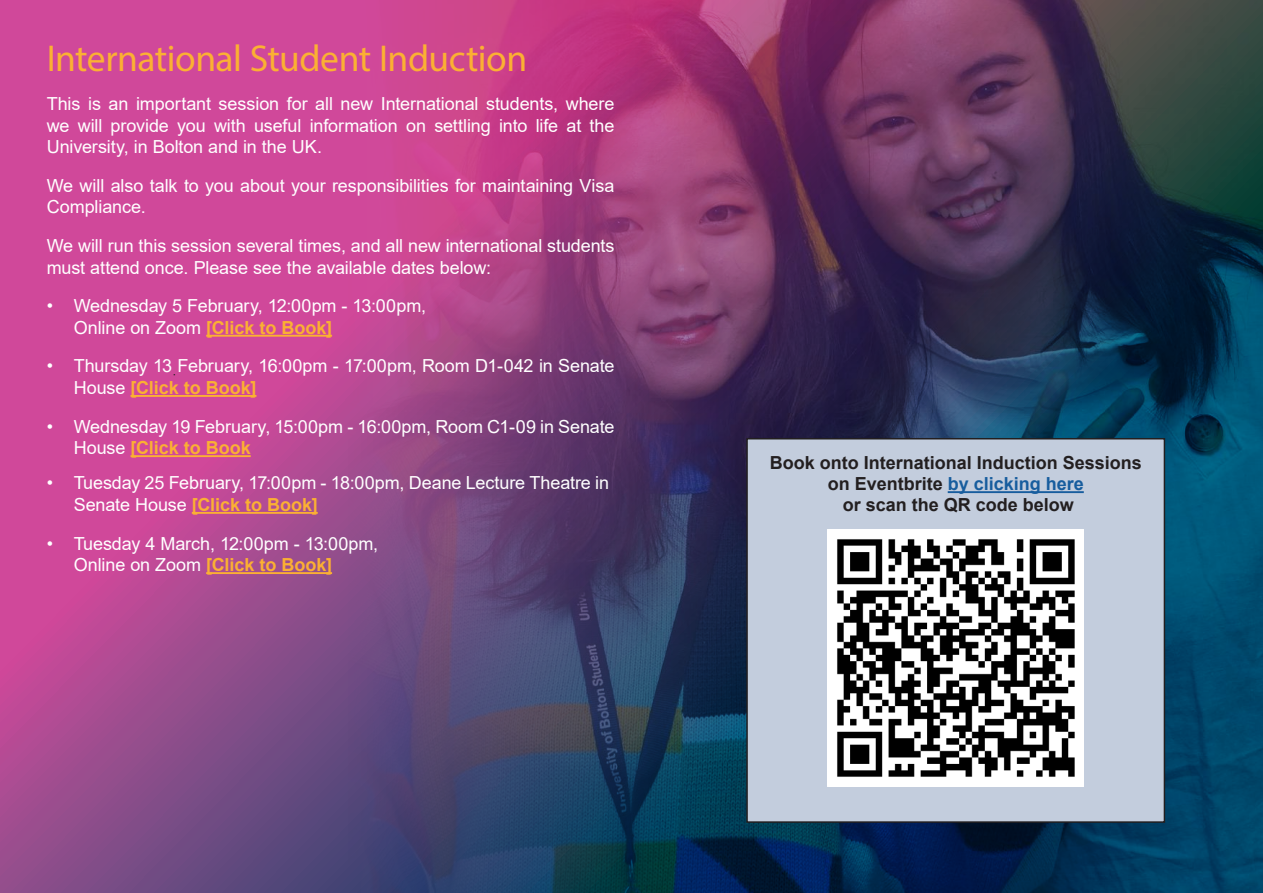
<style>
.page{position:relative;width:1263px;height:893px;background:#fff}
.page>*{position:absolute;margin:0;border:0;box-sizing:border-box;transform-origin:0 0}
.t1{font:37.5px "Myriad Pro";letter-spacing:-.015em;color:#fbb033}
.t2{font:18px/21.6px "Arial";letter-spacing:-.005em;color:#fff}
.t3{font:700 18px/21px "Arial";color:#231f20;text-align:center}
.s1{font-weight:700;color:#fbb033}
.s2{color:#175d9e}
</style>
<div class="page">
<svg style="left:0;top:0;width:143px;height:893px;background:#c24996"></svg>
<img style="left:143px;top:0;width:1120px;height:893px">
<hr style="left:206px;top:335px;width:126px;height:2px;background:#fbb033">
<hr style="left:131px;top:395px;width:125px;height:2px;background:#fbb033">
<hr style="left:131px;top:455px;width:120px;height:2px;background:#fbb033">
<hr style="left:192px;top:512px;width:126px;height:2px;background:#fbb033">
<hr style="left:206px;top:572px;width:126px;height:2px;background:#fbb033">
<div style="left:747px;top:439px;width:417px;height:383px;background:#c3cddd"></div>
<hr style="left:948px;top:491px;width:136px;height:2px;background:#175d9e">
<div style="left:746px;top:438px;width:419px;height:385px;border:2px solid #231f20"></div>
<img style="left:828px;top:529px;width:255px;height:257px">
<h1 class="t1" style="left:47px;top:36px;width:482px">International Student Induction</h1>
<p class="t2" style="left:47px;top:93px;width:569px;text-align:justify">This is an important session for all new International students, where we will provide you with useful information on settling into life at the University, in Bolton and in the UK.</p>
<p class="t2" style="left:47px;top:175px;width:569px">We will also talk to you about your responsibilities for maintaining Visa<br>Compliance.</p>
<p class="t2" style="left:47px;top:235px;width:569px">We will run this session several times, and all new international students must attend once. Please see the available dates below:</p>
<p class="t2" style="left:74px;top:295px;width:354px;text-indent:-27px">• Wednesday 5 February, 12:00pm - 13:00pm,<br>Online on Zoom <span class="s1">[Click to Book]</span></p>
<p class="t2" style="left:74px;top:355px;width:542px;text-indent:-27px">• Thursday 13 February, 16:00pm - 17:00pm, Room D1-042 in Senate<br>House <span class="s1">[Click to Book]</span></p>
<p class="t2" style="left:74px;top:415px;width:542px;text-indent:-27px">• Wednesday 19 February, 15:00pm - 16:00pm, Room C1-09 in Senate<br>House <span class="s1">[Click to Book</span></p>
<p class="t2" style="left:74px;top:472px;width:537px;text-indent:-27px">• Tuesday 25 February, 17:00pm - 18:00pm, Deane Lecture Theatre in<br>Senate House <span class="s1">[Click to Book]</span></p>
<p class="t2" style="left:74px;top:532px;width:306px;text-indent:-27px">• Tuesday 4 March, 12:00pm - 13:00pm,<br>Online on Zoom <span class="s1">[Click to Book]</span></p>
<p class="t3" style="left:770px;top:453px;width:374px">Book onto International Induction Sessions on Eventbrite <span class="s2">by clicking here<br></span>or scan the QR code below</p>
</div>
